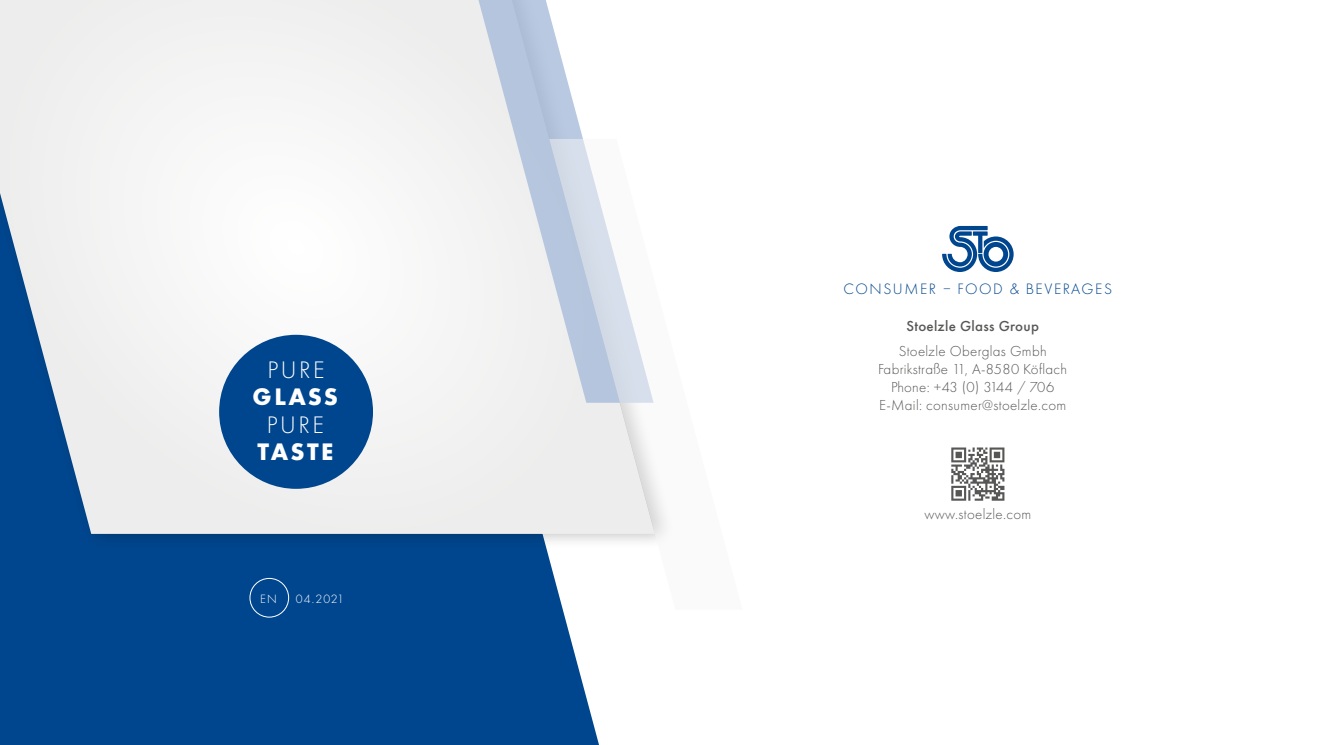
<style>
.page{position:relative;width:1322px;height:745px;background:#fff}
.page>*{position:absolute;margin:0;border:0;box-sizing:border-box;transform-origin:0 0}
.t1{font:700 24.75px "Futura PT";letter-spacing:.09em;color:#fff}
.t2{font:300 24.75px "Futura PT";letter-spacing:.1em;color:#fff}
.t3{font:300 15.62px "Futura PT";letter-spacing:.1em;color:#00468e}
.t4{font:300 15px/18px "Futura PT";letter-spacing:.02em;color:#575756;text-align:center}
.t5{font:500 15px "Futura PT";letter-spacing:.02em;color:#575756}
.t6{font:300 12.5px "Futura PT";letter-spacing:.09em;color:#fff}
</style>
<div class="page">
<div style="left:0;top:549px;width:599px;height:195px;background:#00468e"></div>
<div style="left:0;top:0;width:676px;height:549px;background:#000;opacity:.3"></div>
<svg style="left:0;top:0;width:655px;height:533px"></svg>
<svg style="left:478px;top:0;width:175px;height:402px;fill:#f1f1f1"></svg>
<svg style="left:549px;top:139px;width:127px;height:470px"></svg>
<svg style="left:951px;top:447px;width:53px;height:53px"></svg>
<svg style="left:942px;top:226px;width:71px;height:46px"></svg>
<div style="left:219px;top:334px;width:154px;height:154px;background:#00468e;border-radius:50%"></div>
<div style="left:250px;top:578px;width:39px;height:39px;border:1px solid #fff;border-radius:50%"></div>
<h1 class="t2" style="left:267px;top:355px;width:59px">PURE</h1>
<h1 class="t1" style="left:253px;top:381px;width:87px">GLASS</h1>
<h1 class="t2" style="left:267px;top:410px;width:59px">PURE</h1>
<h1 class="t1" style="left:257px;top:435px;width:77px">TASTE</h1>
<p class="t6" style="left:260px;top:591px;width:18px">EN</p>
<p class="t6" style="left:296px;top:591px;width:50px">04.2021</p>
<p class="t3" style="left:843px;top:279px;width:270px">CONSUMER – FOOD &amp; BEVERAGES</p>
<p class="t5" style="left:906px;top:316px;width:134px">Stoelzle Glass Group</p>
<p class="t4" style="left:878px;top:341px;width:190px">Stoelzle Oberglas Gmbh<br>Fabrikstraße 11, A-8580 Köflach<br>Phone: +43 (0) 3144 / 706<br>E-Mail: consumer@stoelzle.com</p>
<p class="t4" style="left:924px;top:505px;width:108px">www.stoelzle.com</p>
</div>
